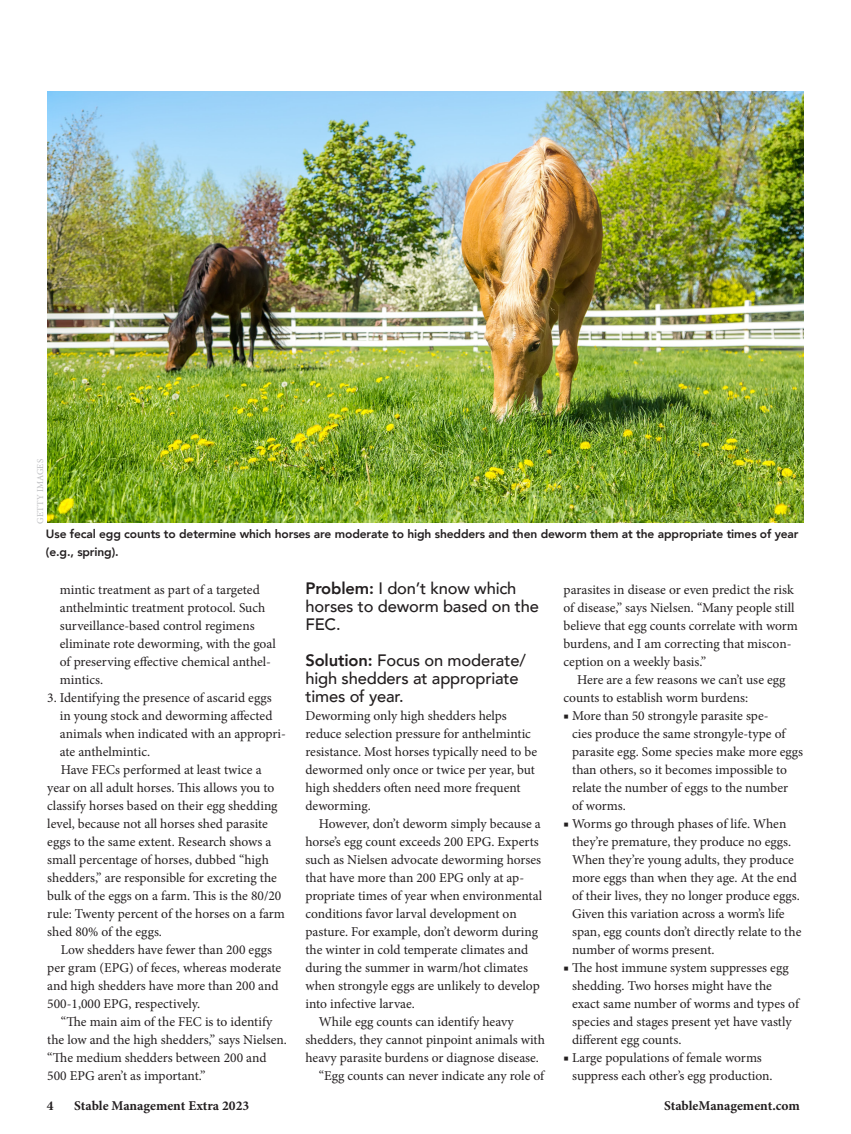
<style>
.page{position:relative;width:851px;height:1134px;background:#fff}
.page>*{position:absolute;margin:0;border:0;box-sizing:border-box;transform-origin:0 0}
.Subhead{font:500 16.5px/18px "Avenir";letter-spacing:-.01em;color:#231f20}
.Body_Copy{font:13.5px/18px "Minion Pro";color:#231f20}
.t1{font:700 13.5px "Minion Pro";color:#231f20}
.t2{font:800 12px/18px "Avenir";letter-spacing:-.01em;color:#231f20}
.photo_credit{font:9px "Minion Pro";letter-spacing:.01em;color:#bcbdc0}
.s1{font-weight:800}
</style>
<div class="page">
<img style="left:47px;top:92px;width:756px;height:431px">
<p class="photo_credit" style="left:34px;top:524px;width:66px;rotate:-90deg">GETTY IMAGES</p>
<p class="t2" style="left:46px;top:525px;width:754px">Use fecal egg counts to determine which horses are moderate to high shedders and then deworm them at the appropriate times of year (e.g., spring).</p>
<p class="Body_Copy" style="left:60px;top:581px;width:217px">mintic treatment as part of a targeted anthelmintic treatment protocol. Such surveillance-based control regimens eliminate rote deworming, with the goal of preserving effective chemical anthel&shy;mintics.</p>
<p class="Body_Copy" style="left:60px;top:689px;width:228px;text-indent:-13px">3. Identifying the presence of ascarid eggs in young stock and deworming affected animals when indicated with an appropri&shy;ate anthelmintic.</p>
<p class="Body_Copy" style="left:47px;top:761px;width:239px;text-indent:14px">Have FECs performed at least twice a year on all adult horses. This allows you to classify horses based on their egg shedding level, because not all horses shed parasite eggs to the same extent. Research shows a small percentage of horses, dubbed “high shedders,” are responsible for excreting the bulk of the eggs on a farm. This is the 80/20 rule: Twenty percent of the horses on a farm shed 80% of the eggs.</p>
<p class="Body_Copy" style="left:47px;top:941px;width:235px;text-indent:14px">Low shedders have fewer than 200 eggs per gram (EPG) of feces, whereas moderate and high shedders have more than 200 and 500-1,000 EPG, respectively.</p>
<p class="Body_Copy" style="left:47px;top:1013px;width:241px;text-indent:14px">“The main aim of the FEC is to identify the low and the high shedders,” says Nielsen. “The medium shedders between 200 and 500 EPG aren’t as important.”</p>
<p class="Subhead" style="left:305px;top:578px;width:235px"><span class="s1">Problem:</span> I don’t know which horses to deworm based on the<br>FEC.</p>
<p class="Subhead" style="left:305px;top:650px;width:222px"><span class="s1">Solution:</span> Focus on moderate/ high shedders at appropriate times of year.</p>
<p class="Body_Copy" style="left:305px;top:707px;width:233px">Deworming only high shedders helps reduce selection pressure for anthelmintic resistance. Most horses typically need to be dewormed only once or twice per year, but high shedders often need more frequent deworming.</p>
<p class="Body_Copy" style="left:305px;top:815px;width:238px;text-indent:14px">However, don’t deworm simply because a horse’s egg count exceeds 200 EPG. Experts such as Nielsen advocate deworming horses that have more than 200 EPG only at ap&shy;propriate times of year when environmental conditions favor larval development on pasture. For example, don’t deworm during the winter in cold temperate climates and during the summer in warm/hot climates when strongyle eggs are unlikely to develop into infective larvae.</p>
<p class="Body_Copy" style="left:305px;top:1013px;width:241px;text-indent:14px">While egg counts can identify heavy shedders, they cannot pinpoint animals with heavy parasite burdens or diagnose disease.</p>
<p class="Body_Copy" style="left:319px;top:1067px;width:227px">“Egg counts can never indicate any role of</p>
<p class="Body_Copy" style="left:563px;top:581px;width:236px">parasites in disease or even predict the risk of disease,” says Nielsen. “Many people still believe that egg counts correlate with worm burdens, and I am correcting that miscon&shy;ception on a weekly basis.”</p>
<p class="Body_Copy" style="left:563px;top:671px;width:223px;text-indent:14px">Here are a few reasons we can’t use egg counts to establish worm burdens:</p>
<p class="Body_Copy" style="left:572px;top:707px;width:232px;text-indent:-9px">■ More than 50 strongyle parasite spe-<br>cies produce the same strongyle-type of parasite egg. Some species make more eggs than others, so it becomes impossible to relate the number of eggs to the number<br>of worms.</p>
<p class="Body_Copy" style="left:572px;top:815px;width:231px;text-indent:-9px">■ Worms go through phases of life. When they’re premature, they produce no eggs.<br>When they’re young adults, they produce more eggs than when they age. At the end of their lives, they no longer produce eggs.<br>Given this variation across a worm’s life span, egg counts don’t directly relate to the number of worms present.</p>
<p class="Body_Copy" style="left:572px;top:959px;width:228px;text-indent:-9px">■ The host immune system suppresses egg shedding. Two horses might have the exact same number of worms and types of species and stages present yet have vastly different egg counts.</p>
<p class="Body_Copy" style="left:572px;top:1049px;width:202px;text-indent:-9px">■ Large populations of female worms suppress each other’s egg production.</p>
<p class="t1" style="left:47px;top:1098px;width:8px">4</p>
<p class="t1" style="left:74px;top:1098px;width:176px">Stable Management Extra 2023</p>
<p class="t1" style="left:664px;top:1098px;width:137px">StableManagement.com</p>
</div>
